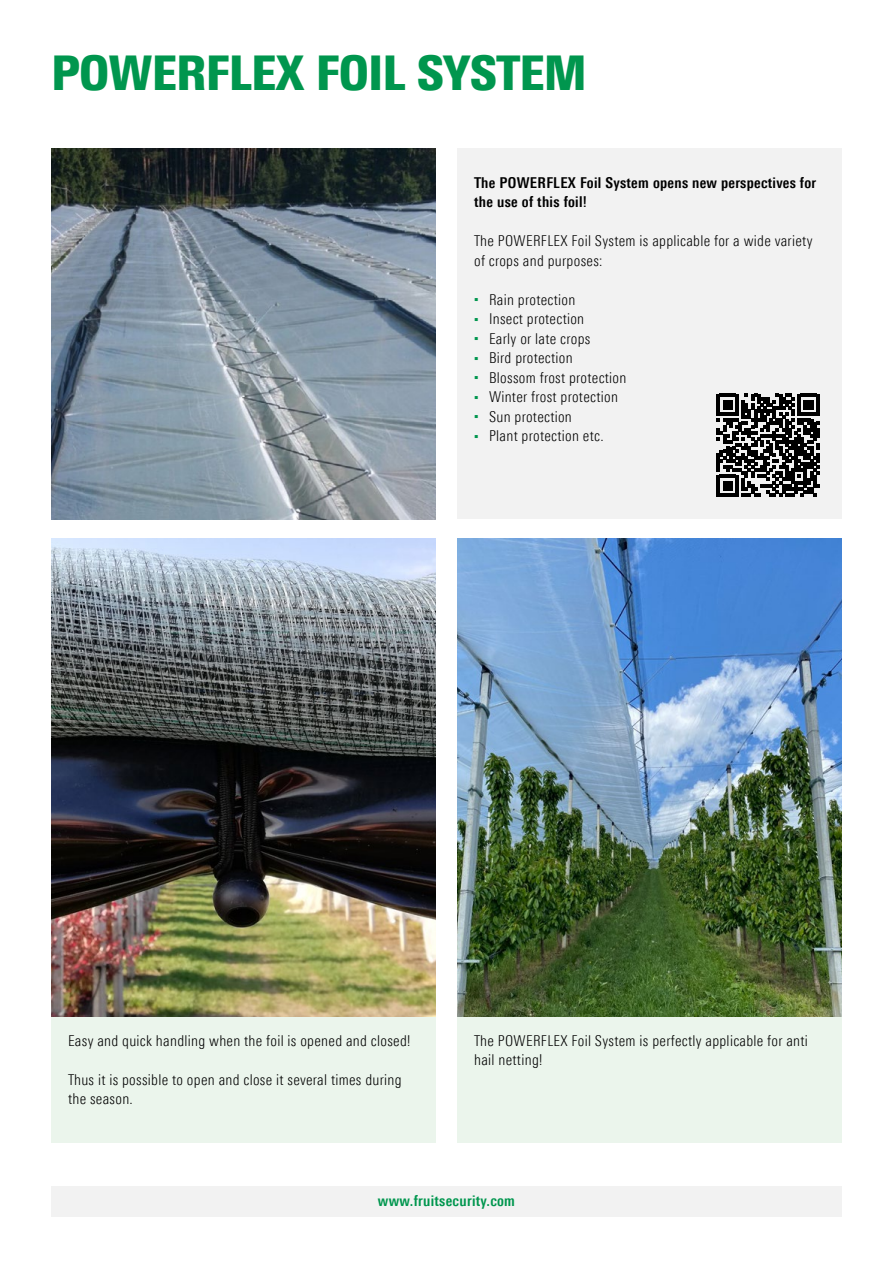
<style>
.page{position:relative;width:893px;height:1263px;background:#fff}
.page>*{position:absolute;margin:0;border:0;box-sizing:border-box;transform-origin:0 0}
.t1{font:900 condensed 48px "Univers Next Pro";letter-spacing:-.02em;color:#00964e}
.t2{font:300 condensed 15px/19.5px "Univers Next Pro";letter-spacing:.02em;color:#000}
.t3{font:700 condensed 15px/19.5px "Univers Next Pro";letter-spacing:.02em;color:#000}
.t4{font:700 condensed 15px "Univers Next Pro";letter-spacing:.02em;color:#00964e}
.s1{font-family:"Source Sans Pro";font-weight:200;font-stretch:normal;font-size:7.5px;color:#00964e}
</style>
<div class="page">
<div style="left:457px;top:149px;width:385px;height:370px;background:#f2f2f2"></div>
<div style="left:51px;top:1016px;width:385px;height:127px;background:#ebf5ec"></div>
<div style="left:457px;top:1016px;width:385px;height:127px;background:#ebf5ec"></div>
<img style="left:51px;top:149px;width:385px;height:370px">
<img style="left:457px;top:539px;width:385px;height:477px">
<img style="left:51px;top:539px;width:385px;height:477px">
<div style="left:51px;top:1186px;width:791px;height:31px;background:#f2f2f2"></div>
<svg style="left:717px;top:394px;width:102px;height:103px"></svg>
<h1 class="t1" style="left:51px;top:44px;width:537px">POWERFLEX FOIL SYSTEM</h1>
<p class="t3" style="left:474px;top:172px;width:344px">The POWERFLEX Foil System opens new perspectives for the use of this foil!</p>
<p class="t2" style="left:474px;top:231px;width:340px">The POWERFLEX Foil System is applicable for a wide variety of crops and purposes:</p>
<p class="t2" style="left:474px;top:289px;width:103px"><span class="s1">■</span> Rain protection</p>
<p class="t2" style="left:474px;top:309px;width:112px"><span class="s1">■</span> Insect protection</p>
<p class="t2" style="left:474px;top:328px;width:118px"><span class="s1">■</span> Early or late crops</p>
<p class="t2" style="left:474px;top:348px;width:100px"><span class="s1">■</span> Bird protection</p>
<p class="t2" style="left:474px;top:367px;width:154px"><span class="s1">■</span> Blossom frost protection</p>
<p class="t2" style="left:474px;top:387px;width:145px"><span class="s1">■</span> Winter frost protection</p>
<p class="t2" style="left:474px;top:406px;width:99px"><span class="s1">■</span> Sun protection</p>
<p class="t2" style="left:474px;top:426px;width:131px"><span class="s1">■</span> Plant protection etc.</p>
<p class="t2" style="left:68px;top:1030px;width:344px">Easy and quick handling when the foil is opened and closed!</p>
<p class="t2" style="left:68px;top:1069px;width:335px">Thus it is possible to open and close it several times during the season.</p>
<p class="t2" style="left:474px;top:1030px;width:335px">The POWERFLEX Foil System is perfectly applicable for anti hail netting!</p>
<p class="t4" style="left:378px;top:1192px;width:139px">www.fruitsecurity.com</p>
</div>
